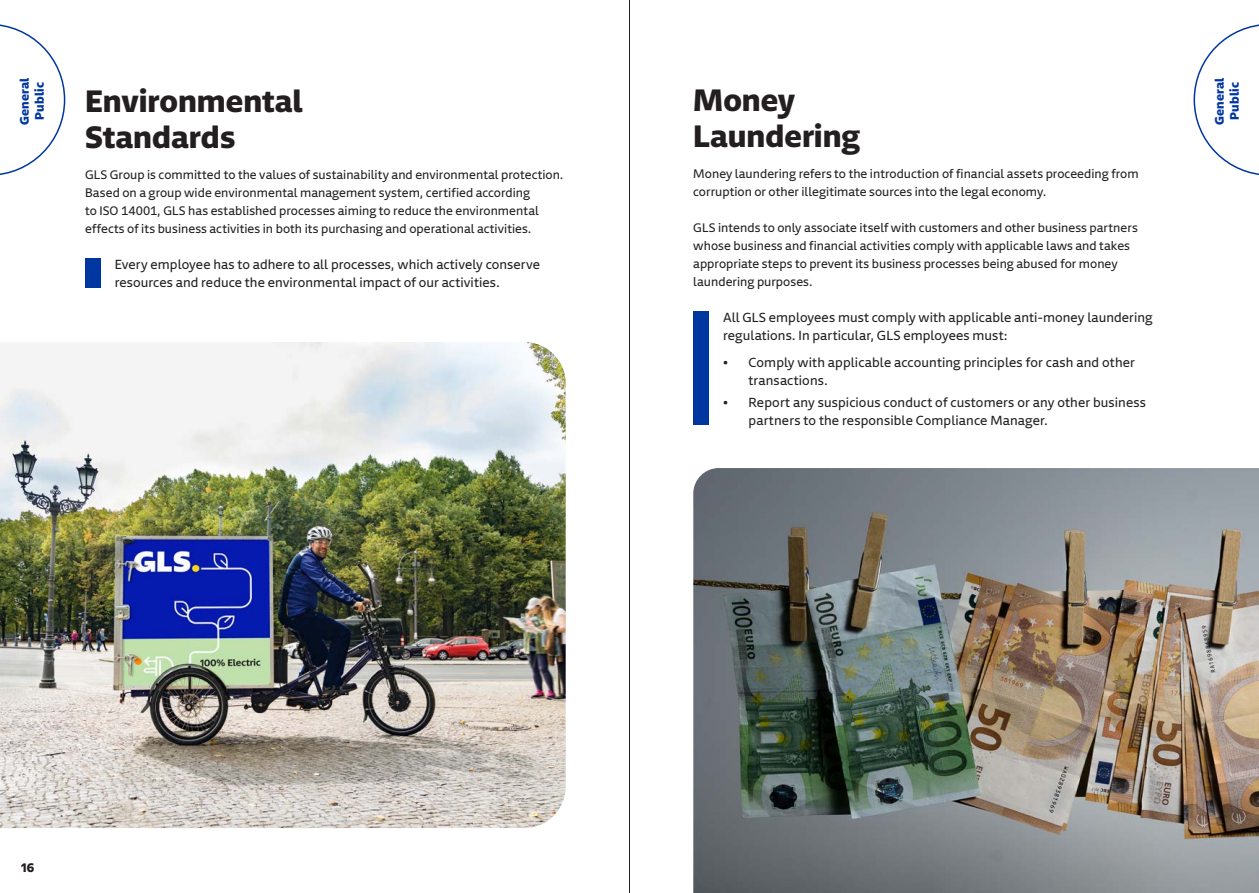
<style>
.page{position:relative;width:1259px;height:893px;background:#fff}
.page>*{position:absolute;margin:0;border:0;box-sizing:border-box;transform-origin:0 0}
.t1{font:700 30px/36px "Newson";color:#231f20}
.t2{font:12.75px/18px "Newson GLSDTP";letter-spacing:.01em;color:#231f20}
.t3{font:12px/18px "Newson GLSDTP";letter-spacing:.005em;color:#231f20}
.t4{font:700 12px/15px "Newson";letter-spacing:.02em;color:#0036a0;text-align:center}
.t5{font:700 12px "Newson GLSDTP";color:#231f20}
</style>
<div class="page">
<svg style="left:1193px;top:24px;width:66px;height:151px"></svg>
<svg style="left:0;top:24px;width:66px;height:151px"></svg>
<img style="left:693px;top:468px;width:566px;height:425px">
<img style="left:0;top:342px;width:566px;height:486px">
<div style="left:85px;top:258px;width:16px;height:30px;background:#0036a0"></div>
<div style="left:693px;top:312px;width:16px;height:113px;background:#0036a0"></div>
<hr style="left:629px;top:0;width:1px;height:893px;background:#231f20">
<p class="t4" style="left:15px;top:125px;width:49px;rotate:-90deg">General<br>Public</p>
<p class="t4" style="left:1210px;top:125px;width:49px;rotate:-90deg">General<br>Public</p>
<h1 class="t1" style="left:85px;top:79px;width:219px">Environmental<br>Standards</h1>
<p class="t3" style="left:85px;top:164px;width:480px">GLS Group is committed to the values of sustainability and environmental protection.<br>Based on a group wide environmental management system, certified according<br>to ISO 14001, GLS has established processes aiming to reduce the environmental effects of its business activities in both its purchasing and operational activities.</p>
<p class="t2" style="left:115px;top:254px;width:427px">Every employee has to adhere to all processes, which actively conserve resources and reduce the environmental impact of our activities.</p>
<h1 class="t1" style="left:693px;top:78px;width:168px">Money<br>Laundering</h1>
<p class="t3" style="left:693px;top:163px;width:447px">Money laundering refers to the introduction of financial assets proceeding from corruption or other illegitimate sources into the legal economy.</p>
<p class="t3" style="left:693px;top:217px;width:446px">GLS intends to only associate itself with customers and other business partners whose business and financial activities comply with applicable laws and takes appropriate steps to prevent its business processes being abused for money laundering purposes.</p>
<p class="t2" style="left:723px;top:307px;width:431px">All GLS employees must comply with applicable anti-money laundering regulations. In particular, GLS employees must:</p>
<p class="t2" style="left:748px;top:351px;width:388px;text-indent:-26px">• Comply with applicable accounting principles for cash and other transactions.</p>
<p class="t2" style="left:748px;top:392px;width:399px;text-indent:-26px">• Report any suspicious conduct of customers or any other business partners to the responsible Compliance Manager.</p>
<p class="t5" style="left:21px;top:857px;width:14px">16</p>
</div>
